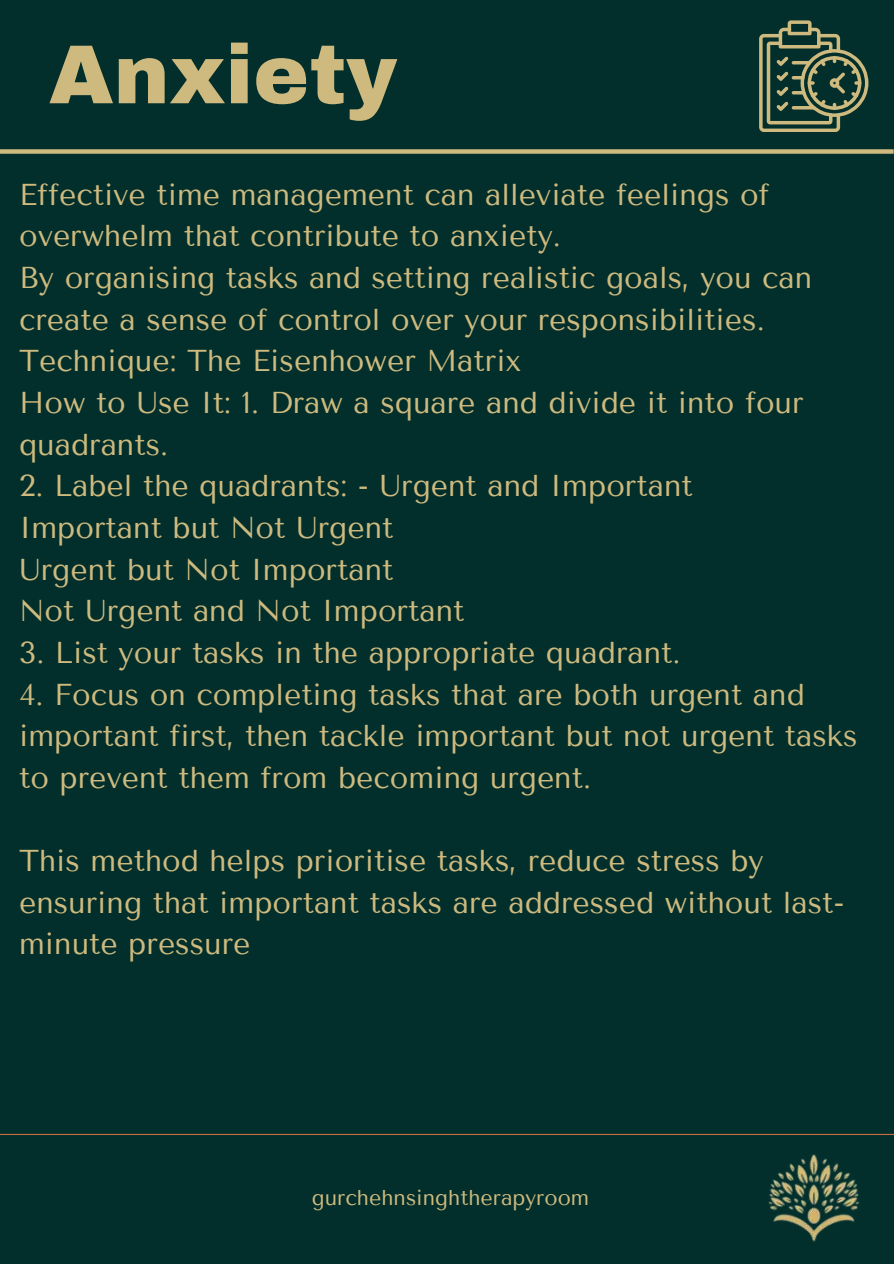
<style>
.page{position:relative;width:894px;height:1264px;background:#fff}
.page>*{position:absolute;margin:0;border:0;box-sizing:border-box;transform-origin:0 0}
.t1{font:900 83.55px "Archivo";color:#ceba7e}
.t2{font:30.15px/41.7px "Tenor Sans";color:#ceba7e}
.t3{font:21.3px "Tenor Sans";color:#ceba7e}
</style>
<div class="page">
<div style="left:0;top:0;width:893px;height:1263px;background:#022f2c"></div>
<hr style="left:0;top:1133px;width:893px;height:1px;background:#ca6e3f">
<img style="left:768px;top:1154px;width:91px;height:88px">
<div style="left:0;top:149px;width:893px;height:5px;background:#ceba7e"></div>
<svg style="left:759px;top:20px;width:109px;height:112px"></svg>
<h1 class="t1" style="left:49px;top:30px;width:350px">Anxiety</h1>
<p class="t2" style="left:19px;top:174px;width:794px">Effective time management can alleviate feelings of overwhelm that contribute to anxiety.<br>By organising tasks and setting realistic goals, you can create a sense of control over your responsibilities.<br>Technique: The Eisenhower Matrix<br>How to Use It: 1. Draw a square and divide it into four quadrants.</p>
<p class="t2" style="left:19px;top:465px;width:675px">2. Label the quadrants: - Urgent and Important<br>Important but Not Urgent<br>Urgent but Not Important<br>Not Urgent and Not Important</p>
<p class="t2" style="left:19px;top:632px;width:663px">3. List your tasks in the appropriate quadrant.</p>
<p class="t2" style="left:19px;top:673px;width:839px">4. Focus on completing tasks that are both urgent and important first, then tackle important but not urgent tasks to prevent them from becoming urgent.</p>
<p class="t2" style="left:19px;top:840px;width:826px">This method helps prioritise tasks, reduce stress by ensuring that important tasks are addressed without last&shy;minute pressure</p>
<p class="t3" style="left:312px;top:1185px;width:279px">gurchehnsinghtherapyroom</p>
</div>
